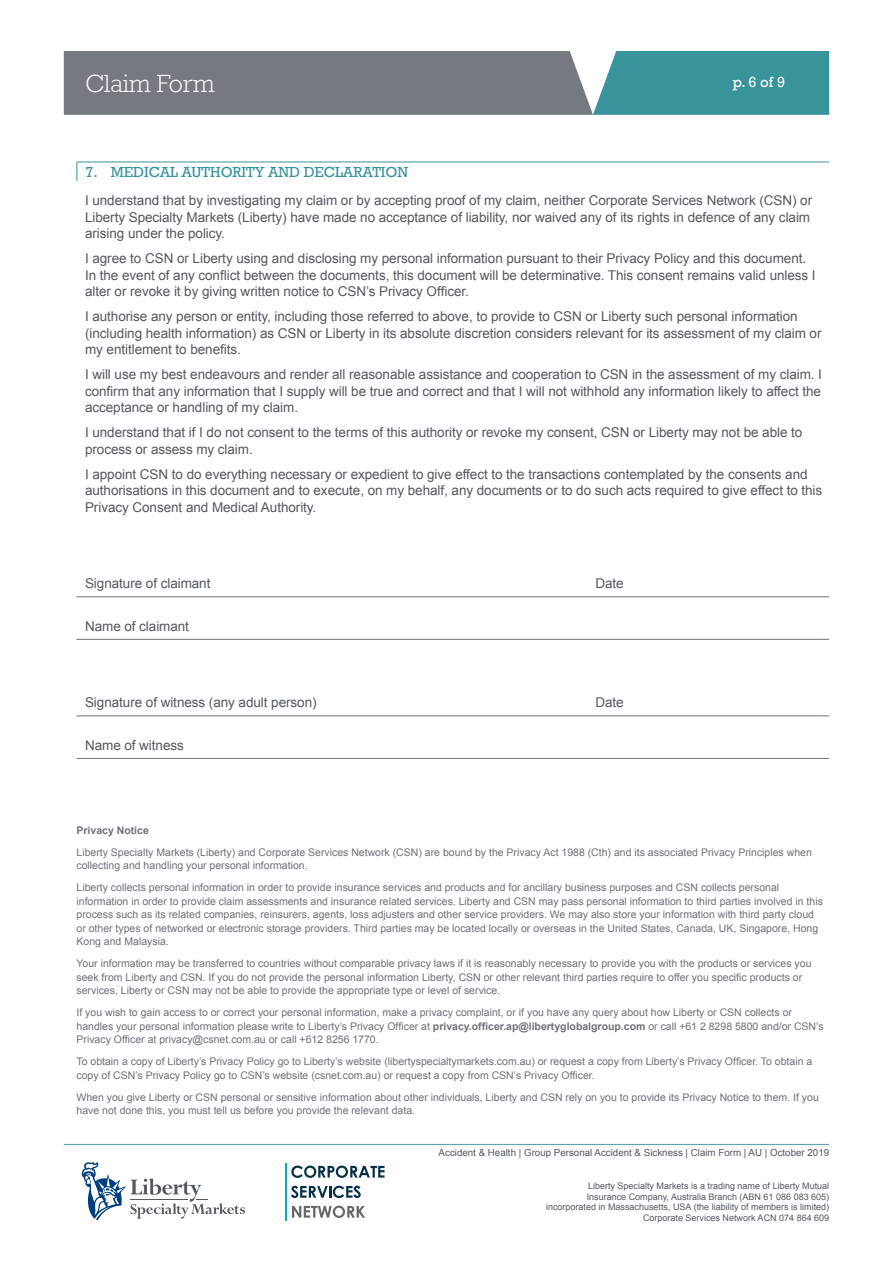
<style>
.page{position:relative;width:893px;height:1263px;background:#fff}
.page>*{position:absolute;margin:0;border:0;box-sizing:border-box;transform-origin:0 0}
.t1{font:300 25.5px "Rockwell Std";letter-spacing:-.005em;color:#fff}
.t2{font:15px "Rockwell";letter-spacing:-.005em;color:#38939b}
.t3{font:15px "Rockwell";color:#fff}
.t4{font:13.5px/16.5px "Arial";letter-spacing:-.005em;color:#545861}
.t5{font:10.5px/13.5px "Arial";color:#6e717a}
.t6{font:700 10.5px "Arial";color:#6e717a}
.t7{font:9.75px "Arial";color:#545861}
.t8{font:9px/10.5px "Arial";color:#545861;text-align:right}
.s1{font-weight:700}
</style>
<div class="page">
<svg style="left:64px;top:51px;width:765px;height:64px;background:#68858c"></svg>
<hr style="left:64px;top:1144px;width:765px;height:1px;background:#5fa4ac">
<svg style="left:82px;top:1162px;width:163px;height:58px"></svg>
<svg style="left:291px;top:1165px;width:94px;height:13px"></svg>
<svg style="left:291px;top:1186px;width:70px;height:12px"></svg>
<svg style="left:292px;top:1205px;width:73px;height:13px"></svg>
<hr style="left:285px;top:1163px;width:2px;height:57px;background:#00aebb">
<hr style="left:77px;top:162px;width:752px;height:1px;background:#38939b">
<svg style="left:77px;top:162px;width:1px;height:19px"></svg>
<hr style="left:77px;top:596px;width:752px;height:1px;background:#6e717a">
<hr style="left:77px;top:639px;width:752px;height:1px;background:#6e717a">
<hr style="left:77px;top:716px;width:752px;height:1px;background:#6e717a">
<hr style="left:77px;top:758px;width:752px;height:1px;background:#6e717a">
<h1 class="t1" style="left:85px;top:69px;width:131px">Claim Form</h1>
<h2 class="t3" style="left:733px;top:73px;width:54px">p. 6 of 9</h2>
<h2 class="t2" style="left:85px;top:163px;width:324px">7. MEDICAL AUTHORITY AND DECLARATION</h2>
<p class="t4" style="left:85px;top:192px;width:729px">I understand that by investigating my claim or by accepting proof of my claim, neither Corporate Services Network (CSN) or<br>Liberty Specialty Markets (Liberty) have made no acceptance of liability, nor waived any of its rights in defence of any claim arising under the policy.</p>
<p class="t4" style="left:85px;top:250px;width:732px">I agree to CSN or Liberty using and disclosing my personal information pursuant to their Privacy Policy and this document.<br>In the event of any conflict between the documents, this document will be determinative. This consent remains valid unless I alter or revoke it by giving written notice to CSN’s Privacy Officer.</p>
<p class="t4" style="left:85px;top:308px;width:738px">I authorise any person or entity, including those referred to above, to provide to CSN or Liberty such personal information (including health information) as CSN or Liberty in its absolute discretion considers relevant for its assessment of my claim or my entitlement to benefits.</p>
<p class="t4" style="left:85px;top:366px;width:738px;text-align:justify">I will use my best endeavours and render all reasonable assistance and cooperation to CSN in the assessment of my claim. I confirm that any information that I supply will be true and correct and that I will not withhold any information likely to affect the acceptance or handling of my claim.</p>
<p class="t4" style="left:85px;top:424px;width:719px">I understand that if I do not consent to the terms of this authority or revoke my consent, CSN or Liberty may not be able to process or assess my claim.</p>
<p class="t4" style="left:85px;top:466px;width:739px">I appoint CSN to do everything necessary or expedient to give effect to the transactions contemplated by the consents and authorisations in this document and to execute, on my behalf, any documents or to do such acts required to give effect to this<br>Privacy Consent and Medical Authority.</p>
<p class="t4" style="left:85px;top:575px;width:127px">Signature of claimant</p>
<p class="t4" style="left:595px;top:575px;width:30px">Date</p>
<p class="t4" style="left:85px;top:618px;width:106px">Name of claimant</p>
<p class="t4" style="left:85px;top:694px;width:233px">Signature of witness (any adult person)</p>
<p class="t4" style="left:595px;top:694px;width:30px">Date</p>
<p class="t4" style="left:85px;top:737px;width:100px">Name of witness</p>
<p class="t6" style="left:77px;top:823px;width:74px">Privacy Notice</p>
<p class="t5" style="left:77px;top:845px;width:737px">Liberty Specialty Markets (Liberty) and Corporate Services Network (CSN) are bound by the Privacy Act 1988 (Cth) and its associated Privacy Principles when collecting and handling your personal information.</p>
<p class="t5" style="left:77px;top:881px;width:748px">Liberty collects personal information in order to provide insurance services and products and for ancillary business purposes and CSN collects personal information in order to provide claim assessments and insurance related services. Liberty and CSN may pass personal information to third parties involved in this process such as its related companies, reinsurers, agents, loss adjusters and other service providers. We may also store your information with third party cloud or other types of networked or electronic storage providers. Third parties may be located locally or overseas in the United States, Canada, UK, Singapore, Hong Kong and Malaysia.</p>
<p class="t5" style="left:77px;top:957px;width:736px">Your information may be transferred to countries without comparable privacy laws if it is reasonably necessary to provide you with the products or services you seek from Liberty and CSN. If you do not provide the personal information Liberty, CSN or other relevant third parties require to offer you specific products or services, Liberty or CSN may not be able to provide the appropriate type or level of service.</p>
<p class="t5" style="left:77px;top:1006px;width:749px">If you wish to gain access to or correct your personal information, make a privacy complaint, or if you have any query about how Liberty or CSN collects or handles your personal information please write to Liberty’s Privacy Officer at <span class="s1">privacy.officer.ap@libertyglobalgroup.com</span> or call +61 2 8298 5800 and/or CSN’s<br>Privacy Officer at privacy@csnet.com.au or call +612 8256 1770.</p>
<p class="t5" style="left:77px;top:1055px;width:737px">To obtain a copy of Liberty’s Privacy Policy go to Liberty’s website (libertyspecialtymarkets.com.au) or request a copy from Liberty’s Privacy Officer. To obtain a copy of CSN’s Privacy Policy go to CSN’s website (csnet.com.au) or request a copy from CSN’s Privacy Officer.</p>
<p class="t5" style="left:77px;top:1090px;width:744px">When you give Liberty or CSN personal or sensitive information about other individuals, Liberty and CSN rely on you to provide its Privacy Notice to them. If you have not done this, you must tell us before you provide the relevant data.</p>
<p class="t7" style="left:439px;top:1146px;width:392px">Accident &amp; Health | Group Personal Accident &amp; Sickness | Claim Form | AU | October 2019</p>
<p class="t8" style="left:546px;top:1181px;width:285px">Liberty Specialty Markets is a trading name of Liberty Mutual<br>Insurance Company, Australia Branch (ABN 61 086 083 605) incorporated in Massachusetts, USA (the liability of members is limited)<br>Corporate Services Network ACN 074 864 609</p>
</div>
